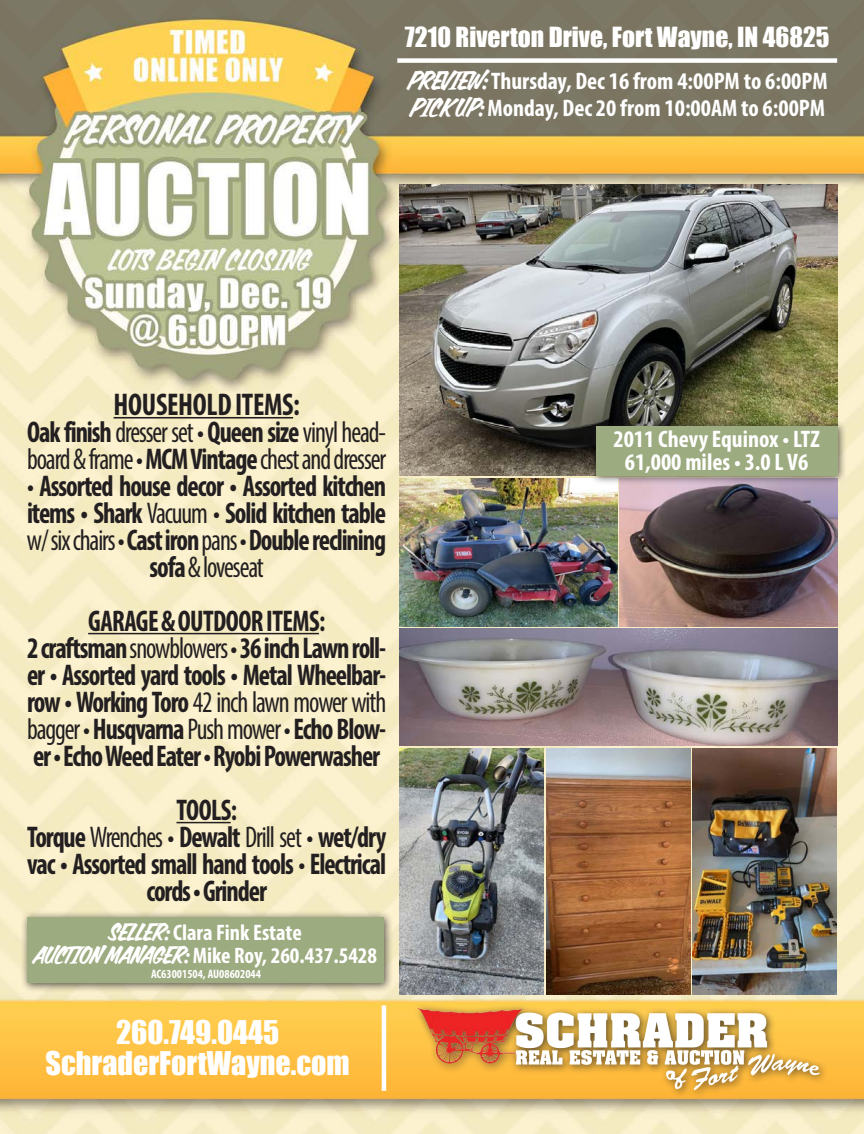
<style>
.page{position:relative;width:864px;height:1134px;background:#fff}
.page>*{position:absolute;margin:0;border:0;box-sizing:border-box;transform-origin:0 0}
.t1{font:700 condensed 31.5px "Myriad Pro";letter-spacing:-.01em;color:#231f20;scale:.92 1}
.t2{font:700 condensed 30px/27px "Myriad Pro";letter-spacing:-.04em;color:#231f20;text-align:center;scale:.9 1}
.t3{font:condensed 30px/27px "Myriad Pro";letter-spacing:-.04em;color:#231f20;scale:.9 1}
.t4{font:30px "Impact";color:#fff}
.t5{font:700 condensed 30px "Myriad Pro";letter-spacing:-.02em;color:#231f20;scale:.9 1}
.t6{font:25.5px "Impact";color:#fff}
.t7{font:700 condensed 24px "Myriad Pro";color:#fff}
.t8{font:700 condensed 22.5px "Myriad Pro";color:#fff}
.t9{font:700 condensed 12.3px "Myriad Pro";color:#fff}
.s1{font-family:"Calgary Script OT";font-weight:400;font-stretch:normal}
.s2{font-weight:700}
.s3{font-weight:400}
</style>
<div class="page">
<img style="left:0;top:0;width:864px;height:1134px">
<hr style="left:114px;top:417px;width:179px;height:2px;background:#231f20">
<hr style="left:88px;top:633px;width:231px;height:1px;background:#231f20">
<hr style="left:177px;top:822px;width:54px;height:1px;background:#231f20">
<img style="left:399px;top:185px;width:439px;height:291px">
<div style="left:413px;top:1003px;width:415px;height:96px;background:#231f20;opacity:.75"></div>
<img style="left:416px;top:1005px;width:405px;height:86px">
<hr style="left:382px;top:1005px;width:4px;height:86px;background:#fff">
<img style="left:400px;top:478px;width:217px;height:148px">
<img style="left:620px;top:486px;width:218px;height:140px">
<img style="left:400px;top:629px;width:437px;height:117px">
<img style="left:693px;top:748px;width:144px;height:247px">
<img style="left:546px;top:748px;width:144px;height:247px">
<img style="left:400px;top:748px;width:144px;height:247px">
<div style="left:20px;top:910px;width:374px;height:83px;background:#231f20;opacity:.75"></div>
<div style="left:27px;top:917px;width:357px;height:66px;background:#9dab80"></div>
<div style="left:397px;top:58px;width:440px;height:5px;background:#fff"></div>
<div style="left:589px;top:419px;width:259px;height:67px;background:#231f20;opacity:.75"></div>
<div style="left:596px;top:426px;width:242px;height:50px;background:#9dab80"></div>
<p class="t6" style="left:405px;top:17px;width:426px">7210 Riverton Drive, Fort Wayne, IN 46825</p>
<p class="t7" style="left:407px;top:66px;width:423px"><span class="s1">PREVIEW:</span> Thursday, Dec 16 from 4:00PM to 6:00PM</p>
<p class="t7" style="left:409px;top:93px;width:417px"><span class="s1">PICK UP:</span> Monday, Dec 20 from 10:00AM to 6:00PM</p>
<p class="t1" style="left:114px;top:384px;width:204px">HOUSEHOLD ITEMS:</p>
<p class="t3" style="left:27px;top:418px;width:401px"><span class="s2">Oak finish</span> dresser set • <span class="s2">Queen size</span> vinyl head&shy;board &amp; frame • <span class="s2">MCM Vintage</span> chest and dresser</p>
<p class="t2" style="left:27px;top:471px;width:401px"><span class="s3">•</span> Assorted house decor • Assorted kitchen items • Shark <span class="s3">Vacuum •</span> Solid kitchen table <span class="s3">w/ six chairs •</span> Cast iron <span class="s3">pans •</span> Double reclining sofa <span class="s3">&amp; loveseat</span></p>
<p class="t5" style="left:88px;top:602px;width:265px">GARAGE &amp; OUTDOOR ITEMS:</p>
<p class="t2" style="left:27px;top:633px;width:401px;text-align:justify">2 craftsman <span class="s3">snowblowers •</span> 36 inch Lawn roll&shy;er • Assorted yard tools • Metal Wheelbar&shy;row • Working Toro <span class="s3">42 inch lawn mower with bagger •</span> Husqvarna <span class="s3">Push mower •</span> Echo Blow&shy;er • Echo Weed Eater • Ryobi Powerwasher</p>
<p class="t2" style="left:177px;top:795px;width:69px">TOOLS:</p>
<p class="t2" style="left:27px;top:822px;width:401px">Torque <span class="s3">Wrenches •</span> Dewalt <span class="s3">Drill set •</span> wet/dry vac • Assorted small hand tools <span class="s3">•</span> Electrical cords • Grinder</p>
<p class="t8" style="left:108px;top:919px;width:195px"><span class="s1">SELLER:</span> Clara Fink Estate</p>
<p class="t8" style="left:33px;top:941px;width:346px"><span class="s1">AUCTION MANAGER:</span> Mike Roy, 260.437.5428</p>
<p class="t9" style="left:151px;top:966px;width:112px">AC63001504, AU08602044</p>
<p class="t4" style="left:116px;top:1009px;width:165px">260.749.0445</p>
<p class="t4" style="left:46px;top:1040px;width:306px">SchraderFortWayne.com</p>
<p class="t7" style="left:613px;top:424px;width:208px">2011 Chevy Equinox • LTZ</p>
<p class="t7" style="left:625px;top:447px;width:185px">61,000 miles • 3.0 L V6</p>
</div>
